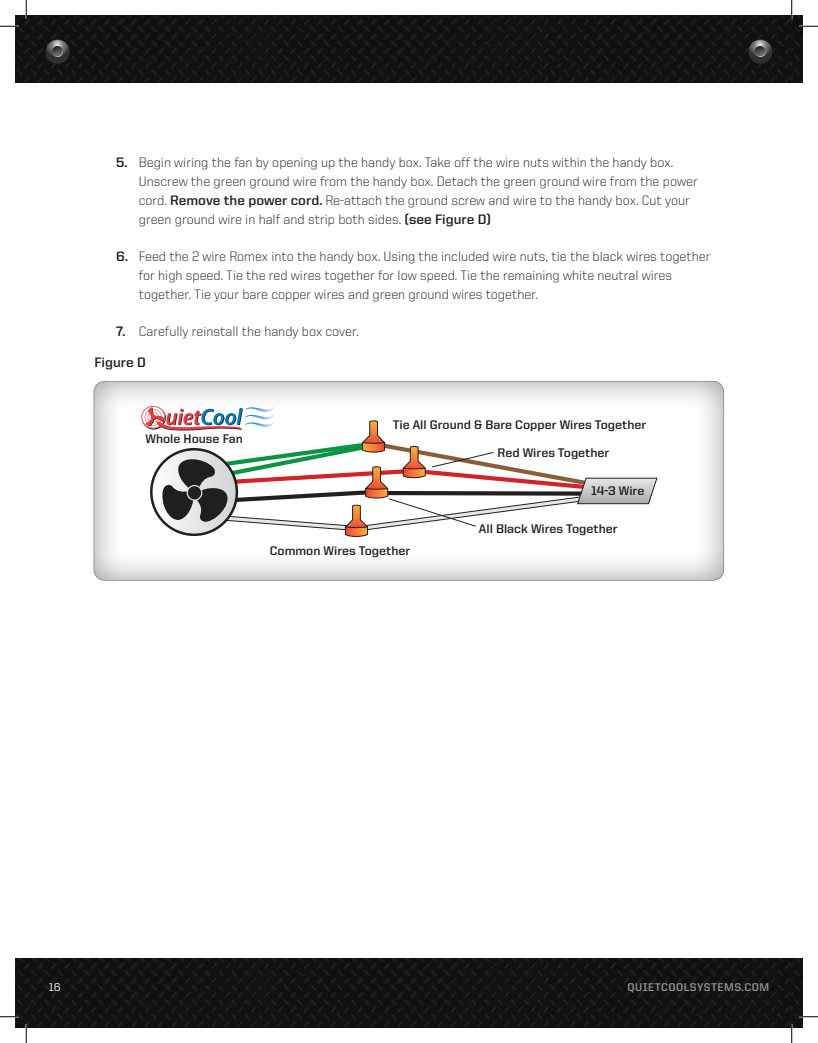
<style>
.page{position:relative;width:818px;height:1043px;background:#fff}
.page>*{position:absolute;margin:0;border:0;box-sizing:border-box;transform-origin:0 0}
.t1{font:300 13.75px/18.8px "United Sans Reg";color:#231f20}
.t2{font:700 13.75px "United Sans Reg";color:#231f20}
.t3{font:700 12.62px "United Sans Reg";color:#231f20}
.t4{font:700 11.25px "United Sans Reg";letter-spacing:.04em;color:#939598}
.t5{font:500 11.25px "United Sans Reg";color:#fff}
.s1{font-weight:700}
</style>
<div class="page">
<img style="left:15px;top:958px;width:787px;height:70px">
<img style="left:15px;top:15px;width:787px;height:67px">
<svg style="left:46px;top:40px;width:24px;height:24px"></svg>
<svg style="left:46px;top:40px;width:23px;height:23px"></svg>
<svg style="left:52px;top:46px;width:11px;height:11px"></svg>
<svg style="left:748px;top:40px;width:24px;height:24px"></svg>
<svg style="left:748px;top:40px;width:23px;height:23px"></svg>
<svg style="left:754px;top:46px;width:11px;height:11px"></svg>
<div style="left:93px;top:379px;width:633px;height:202px;background:#231f20;opacity:.5"></div>
<svg style="left:0;top:25px;width:19px;height:2px"></svg>
<svg style="left:799px;top:25px;width:19px;height:2px"></svg>
<svg style="left:0;top:1015px;width:19px;height:2px"></svg>
<svg style="left:799px;top:1015px;width:19px;height:2px"></svg>
<svg style="left:25px;top:0;width:2px;height:19px"></svg>
<svg style="left:25px;top:1024px;width:2px;height:18px"></svg>
<svg style="left:790px;top:0;width:2px;height:19px"></svg>
<svg style="left:790px;top:1024px;width:2px;height:18px"></svg>
<p class="t1" style="left:139px;top:153px;width:560px;text-indent:-22px"><span class="s1">5.</span> Begin wiring the fan by opening up the handy box. Take off the wire nuts within the handy box.<br>Unscrew the green ground wire from the handy box. Detach the green ground wire from the power cord. <span class="s1">Remove the power cord.</span> Re-attach the ground screw and wire to the handy box. Cut your green ground wire in half and strip both sides. <span class="s1">(see Figure D)</span></p>
<p class="t1" style="left:139px;top:247px;width:573px;text-indent:-22px"><span class="s1">6.</span> Feed the 2 wire Romex into the handy box. Using the included wire nuts, tie the black wires together for high speed. Tie the red wires together for low speed. Tie the remaining white neutral wires together. Tie your bare copper wires and green ground wires together.</p>
<p class="t1" style="left:116px;top:322px;width:242px"><span class="s1">7.</span> Carefully reinstall the handy box cover.</p>
<p class="t2" style="left:94px;top:355px;width:53px">Figure D</p>
<p class="t3" style="left:145px;top:431px;width:99px">Whole House Fan</p>
<p class="t3" style="left:393px;top:417px;width:255px">Tie All Ground &amp; Bare Copper Wires Together</p>
<p class="t3" style="left:497px;top:445px;width:113px">Red Wires Together</p>
<p class="t3" style="left:591px;top:483px;width:55px">14-3 Wire</p>
<p class="t3" style="left:270px;top:543px;width:142px">Common Wires Together</p>
<p class="t3" style="left:479px;top:521px;width:140px">All Black Wires Together</p>
<p class="t5" style="left:49px;top:980px;width:13px">16</p>
<p class="t4" style="left:627px;top:980px;width:143px">QUIETCOOLSYSTEMS.COM</p>
</div>
